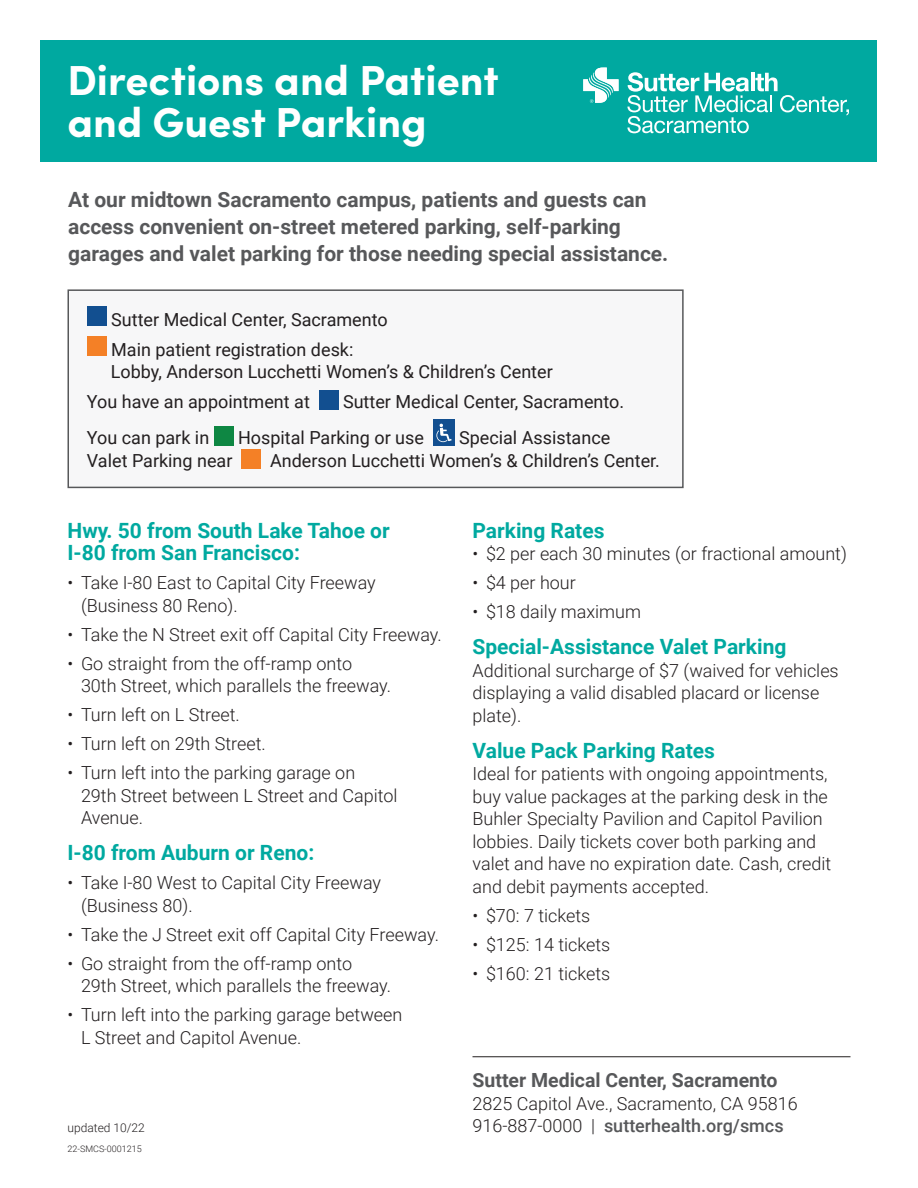
<style>
.page{position:relative;width:918px;height:1188px;background:#fff}
.page>*{position:absolute;margin:0;border:0;box-sizing:border-box;transform-origin:0 0}
.t1{font:700 42px/42px "Sofia Pro";color:#fff}
.t2{font:700 21px/27px "Roboto";color:#57585a}
.t3{font:700 21px/22.5px "Roboto";color:#00a9a0}
.t4{font:700 19.5px "Roboto";color:#57585a}
.t5{font:300 18px/22.5px "Roboto";color:#231f20}
.t6{font:18px "Roboto";color:#231f20}
.t7{font:500 18px "Roboto";color:#57585a}
.t8{font:300 12px "Roboto";color:#231f20}
.t9{font:300 9px "Roboto";color:#231f20}
</style>
<div class="page">
<div style="left:68px;top:289px;width:616px;height:199px;background:#f7f7f8;border:2px solid #57585a"></div>
<div style="left:40px;top:40px;width:838px;height:122px;background:#00a9a0"></div>
<svg style="left:583px;top:68px;width:36px;height:35px"></svg>
<svg style="left:627px;top:72px;width:222px;height:61px"></svg>
<hr style="left:751px;top:73px;width:3px;height:18px;background:#fff">
<div style="left:241px;top:449px;width:20px;height:19px;background:#f48026"></div>
<div style="left:214px;top:426px;width:20px;height:20px;background:#0e8743"></div>
<div style="left:319px;top:390px;width:20px;height:19px;background:#124f90"></div>
<div style="left:87px;top:336px;width:20px;height:20px;background:#f48026"></div>
<div style="left:87px;top:307px;width:20px;height:19px;background:#124f90"></div>
<hr style="left:472px;top:1057px;width:378px;height:1px;background:#231f20">
<div style="left:433px;top:420px;width:22px;height:26px;background:#124f90"></div>
<svg style="left:436px;top:424px;width:16px;height:18px"></svg>
<h1 class="t1" style="left:68px;top:56px;width:433px">Directions and Patient and Guest Parking</h1>
<p class="t2" style="left:68px;top:185px;width:602px">At our midtown Sacramento campus, patients and guests can access convenient on-street metered parking, self-parking garages and valet parking for those needing special assistance.</p>
<p class="t6" style="left:111px;top:307px;width:278px">Sutter Medical Center, Sacramento</p>
<p class="t6" style="left:111px;top:337px;width:244px">Main patient registration desk:</p>
<p class="t6" style="left:111px;top:359px;width:443px">Lobby, Anderson Lucchetti Women’s &amp; Children’s Center</p>
<p class="t6" style="left:87px;top:389px;width:224px">You have an appointment at</p>
<p class="t6" style="left:343px;top:389px;width:283px">Sutter Medical Center, Sacramento.</p>
<p class="t6" style="left:87px;top:425px;width:124px">You can park in</p>
<p class="t6" style="left:238px;top:425px;width:188px">Hospital Parking or use</p>
<p class="t6" style="left:459px;top:425px;width:153px">Special Assistance</p>
<p class="t6" style="left:87px;top:448px;width:147px">Valet Parking near</p>
<p class="t6" style="left:270px;top:448px;width:391px">Anderson Lucchetti Women’s &amp; Children’s Center.</p>
<h2 class="t3" style="left:68px;top:518px;width:324px">Hwy. 50 from South Lake Tahoe or<br>I-80 from San Francisco:</h2>
<p class="t5" style="left:81px;top:571px;width:296px;text-indent:-14px">• Take I-80 East to Capital City Freeway (Business 80 Reno).</p>
<p class="t5" style="left:68px;top:623px;width:376px">• Take the N Street exit off Capital City Freeway.</p>
<p class="t5" style="left:81px;top:651px;width:312px;text-indent:-14px">• Go straight from the off-ramp onto<br>30th Street, which parallels the freeway.</p>
<p class="t5" style="left:68px;top:703px;width:174px">• Turn left on L Street.</p>
<p class="t5" style="left:68px;top:732px;width:200px">• Turn left on 29th Street.</p>
<p class="t5" style="left:81px;top:761px;width:318px;text-indent:-14px">• Turn left into the parking garage on<br>29th Street between L Street and Capitol<br>Avenue.</p>
<h2 class="t3" style="left:68px;top:841px;width:248px">I-80 from Auburn or Reno:</h2>
<p class="t5" style="left:81px;top:871px;width:302px;text-indent:-14px">• Take I-80 West to Capital City Freeway (Business 80).</p>
<p class="t5" style="left:68px;top:922px;width:373px">• Take the J Street exit off Capital City Freeway.</p>
<p class="t5" style="left:81px;top:951px;width:312px;text-indent:-14px">• Go straight from the off-ramp onto<br>29th Street, which parallels the freeway.</p>
<p class="t5" style="left:81px;top:1003px;width:323px;text-indent:-14px">• Turn left into the parking garage between<br>L Street and Capitol Avenue.</p>
<h2 class="t3" style="left:472px;top:518px;width:134px">Parking Rates</h2>
<p class="t5" style="left:472px;top:542px;width:376px">• $2 per each 30 minutes (or fractional amount)</p>
<p class="t5" style="left:472px;top:571px;width:105px">• $4 per hour</p>
<p class="t5" style="left:472px;top:600px;width:170px">• $18 daily maximum</p>
<h2 class="t3" style="left:472px;top:635px;width:315px">Special-Assistance Valet Parking</h2>
<p class="t5" style="left:472px;top:659px;width:368px">Additional surcharge of $7 (waived for vehicles displaying a valid disabled placard or license plate).</p>
<h2 class="t3" style="left:472px;top:738px;width:244px">Value Pack Parking Rates</h2>
<p class="t5" style="left:472px;top:762px;width:360px">Ideal for patients with ongoing appointments, buy value packages at the parking desk in the Buhler Specialty Pavilion and Capitol Pavilion lobbies. Daily tickets cover both parking and valet and have no expiration date. Cash, credit and debit payments accepted.</p>
<p class="t5" style="left:472px;top:903px;width:119px">• $70: 7 tickets</p>
<p class="t5" style="left:472px;top:932px;width:139px">• $125: 14 tickets</p>
<p class="t5" style="left:472px;top:961px;width:139px">• $160: 21 tickets</p>
<p class="t4" style="left:472px;top:1067px;width:307px">Sutter Medical Center, Sacramento</p>
<p class="t5" style="left:472px;top:1091px;width:327px">2825 Capitol Ave., Sacramento, CA 95816</p>
<p class="t8" style="left:68px;top:1119px;width:79px">updated 10/22</p>
<p class="t5" style="left:472px;top:1114px;width:124px">916-887-0000 |</p>
<p class="t7" style="left:604px;top:1113px;width:181px">sutterhealth.org/smcs</p>
<p class="t9" style="left:68px;top:1142px;width:76px">22-SMCS-0001215</p>
</div>
